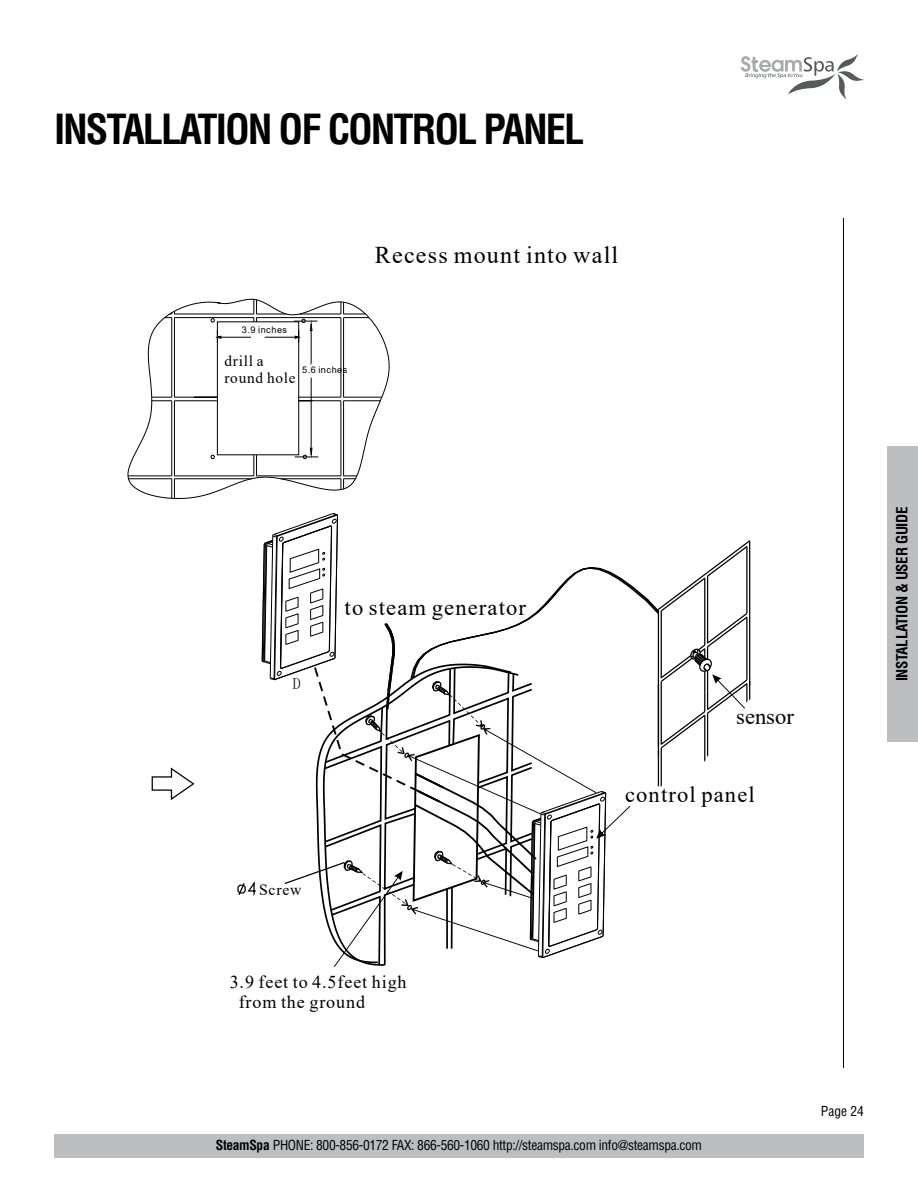
<style>
.page{position:relative;width:918px;height:1188px;background:#fff}
.page>*{position:absolute;margin:0;border:0;box-sizing:border-box;transform-origin:0 0}
.t1{font:700 condensed 40.5px "Helvetica LT Std";letter-spacing:-.05em;color:#000}
.t2{font:24px "Times New Roman";letter-spacing:.05em;color:#000}
.t3{font:22.5px "Times New Roman";letter-spacing:.05em;color:#000}
.t4{font:18px/20px "Times New Roman";letter-spacing:.05em;color:#000}
.t5{font:15.75px "Times New Roman";letter-spacing:.05em;color:#000}
.t6{font:15.75px "Adobe Fangsong Std Regular G Bpc EUC H";color:#000}
.t7{font:15.3px/17px "Times New Roman";letter-spacing:.05em;color:#000}
.t8{font:700 condensed 15px "Helvetica LT Std";letter-spacing:-.025em;color:#000}
.t9{font:condensed 13.5px "Helvetica LT Std";letter-spacing:-.025em;color:#000}
.t10{font:9.15px "Arial";letter-spacing:.055em;color:#000}
.s1{font-weight:700}
</style>
<div class="page">
<div style="left:54px;top:1134px;width:810px;height:23px;background:#bcbec0"></div>
<div style="left:887px;top:446px;width:31px;height:296px;background:#bcbec0"></div>
<svg style="left:741px;top:54px;width:123px;height:45px"></svg>
<svg style="left:127px;top:298px;width:263px;height:201px"></svg>
<hr style="left:344px;top:400px;width:36px;height:1px;background:#000100">
<svg style="left:253px;top:455px;width:4px;height:21px"></svg>
<hr style="left:299px;top:397px;width:42px;height:1px;background:#000100">
<hr style="left:174px;top:400px;width:43px;height:1px;background:#000100">
<hr style="left:174px;top:397px;width:43px;height:1px;background:#000100">
<svg style="left:152px;top:397px;width:20px;height:4px"></svg>
<hr style="left:171px;top:318px;width:1px;height:79px;background:#000100">
<hr style="left:174px;top:401px;width:1px;height:75px;background:#000100">
<hr style="left:340px;top:318px;width:1px;height:79px;background:#000100">
<hr style="left:343px;top:401px;width:1px;height:75px;background:#000100">
<hr style="left:344px;top:397px;width:38px;height:1px;background:#000100">
<hr style="left:299px;top:400px;width:42px;height:1px;background:#000100">
<hr style="left:174px;top:318px;width:1px;height:79px;background:#000100">
<hr style="left:174px;top:314px;width:80px;height:1px;background:#000100">
<svg style="left:165px;top:311px;width:10px;height:7px"></svg>
<svg style="left:253px;top:299px;width:33px;height:22px"></svg>
<hr style="left:174px;top:317px;width:80px;height:1px;background:#000100">
<hr style="left:257px;top:317px;width:84px;height:1px;background:#000100">
<hr style="left:343px;top:318px;width:1px;height:79px;background:#000100">
<svg style="left:340px;top:302px;width:29px;height:16px"></svg>
<hr style="left:300px;top:314px;width:41px;height:1px;background:#000100">
<hr style="left:128px;top:475px;width:44px;height:1px;background:#000100">
<hr style="left:174px;top:478px;width:78px;height:1px;background:#000100">
<hr style="left:257px;top:475px;width:84px;height:1px;background:#000100">
<hr style="left:174px;top:475px;width:80px;height:1px;background:#000100">
<svg style="left:171px;top:479px;width:4px;height:19px"></svg>
<hr style="left:171px;top:401px;width:1px;height:75px;background:#000100">
<hr style="left:128px;top:478px;width:44px;height:1px;background:#000100">
<hr style="left:281px;top:478px;width:60px;height:1px;background:#000100">
<svg style="left:340px;top:475px;width:17px;height:15px"></svg>
<hr style="left:340px;top:401px;width:1px;height:75px;background:#000100">
<div style="left:217px;top:321px;width:82px;height:134px;border:1px solid #000"></div>
<svg style="left:210px;top:316px;width:12px;height:26px"></svg>
<svg style="left:151px;top:767px;width:43px;height:33px"></svg>
<svg style="left:237px;top:513px;width:514px;height:454px"></svg>
<h1 class="t1" style="left:54px;top:104px;width:532px">INSTALLATION OF CONTROL PANEL</h1>
<p class="t10" style="left:242px;top:323px;width:47px">3.9 inches</p>
<p class="t7" style="left:224px;top:352px;width:73px">drill a round hole</p>
<p class="t10" style="left:302px;top:364px;width:47px">5.6 inches</p>
<h2 class="t2" style="left:375px;top:238px;width:245px">Recess mount into wall</h2>
<p class="t6" style="left:293px;top:675px;width:9px">D</p>
<h3 class="t3" style="left:345px;top:592px;width:183px">to steam generator</h3>
<p class="t5" style="left:259px;top:878px;width:44px">Screw</p>
<h3 class="t4" style="left:239px;top:972px;width:169px;text-indent:-9px">3.9 feet to 4.5feet high from the ground</h3>
<h3 class="t3" style="left:736px;top:701px;width:59px">sensor</h3>
<h3 class="t3" style="left:625px;top:778px;width:131px">control panel</h3>
<p class="t8" style="left:893px;top:681px;width:176px;rotate:-90deg">INSTALLATION &amp; USER GUIDE</p>
<p class="t9" style="left:216px;top:1137px;width:488px"><span class="s1">SteamSpa</span> PHONE: 800-856-0172 FAX: 866-560-1060 http://steamspa.com info@steamspa.com</p>
<p class="t9" style="left:821px;top:1103px;width:45px">Page 24</p>
</div>
